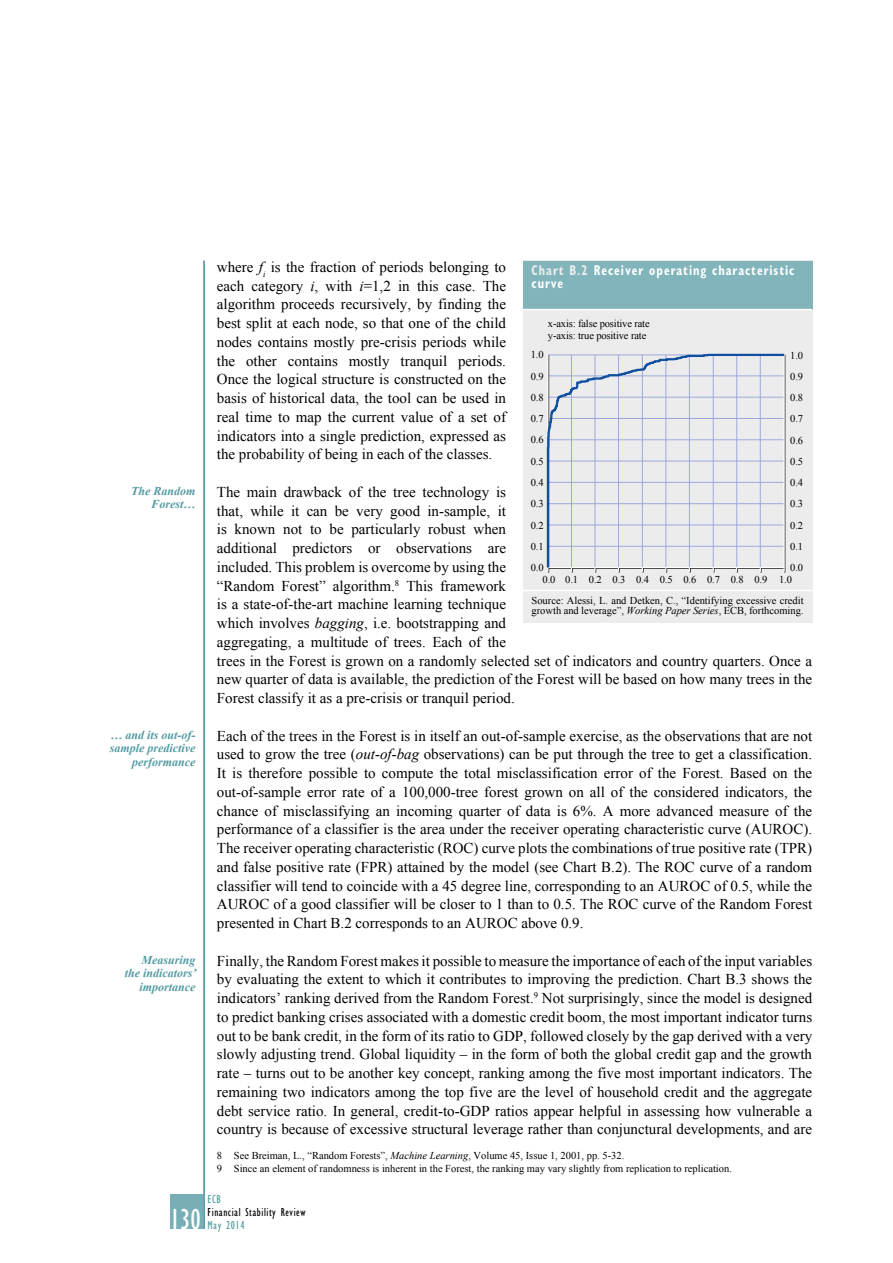
<style>
.page{position:relative;width:893px;height:1263px;background:#fff}
.page>*{position:absolute;margin:0;border:0;box-sizing:border-box;transform-origin:0 0}
.t1{font:condensed 30px "Gill Sans Myriad";color:#fff;scale:.95 1}
.t2{font:15px/18.8px "Times New Roman WGL";color:#000;text-align:justify}
.t3{font:700 condensed 14.25px/13.5px "Gill Sans Myriad";letter-spacing:.08em;color:#fff;scale:.85 1}
.t4{font:italic 700 12px/13.5px "Times New Roman WGL";color:#529aa1;text-align:right}
.t5{font:condensed 12px "Gill Sans Myriad";letter-spacing:.05em;color:#000;scale:.95 1}
.t6{font:condensed 12px "Gill Sans Myriad";letter-spacing:.05em;color:#529aa1;scale:.95 1}
.t7{font:10.5px/21.3px "Times New Roman WGL";color:#000}
.s1{font-style:italic}
.s2{color:#ececec}
</style>
<div class="page">
<div style="left:170px;top:1195px;width:34px;height:34px;background:#78afb6"></div>
<hr style="left:204px;top:261px;width:1px;height:968px;background:#529aa1">
<div style="left:523px;top:261px;width:289px;height:362px;background:#ececec"></div>
<div style="left:523px;top:261px;width:289px;height:49px;background:#81b5bb"></div>
<hr style="left:523px;top:590px;width:289px;height:1px;background:#fff">
<hr style="left:523px;top:309px;width:289px;height:1px;background:#fff">
<svg style="left:546px;top:353px;width:240px;height:217px"></svg>
<p class="t4" style="left:131px;top:484px;width:66px">The Random<br>Forest…</p>
<p class="t4" style="left:110px;top:728px;width:87px">… and its out-of&shy;sample predictive performance</p>
<p class="t4" style="left:125px;top:953px;width:73px">Measuring the indicators’ importance</p>
<p class="t2" style="left:217px;top:257px;width:291px">where <span class="s1">f</span><sub>i</sub> is the fraction of periods belonging to each category <span class="s1">i</span>, with <span class="s1">i</span>=1,2 in this case. The algorithm proceeds recursively, by finding the best split at each node, so that one of the child nodes contains mostly pre-crisis periods while the other contains mostly tranquil periods.<br>Once the logical structure is constructed on the basis of historical data, the tool can be used in real time to map the current value of a set of indicators into a single prediction, expressed as the probability of being in each of the classes.</p>
<p class="t2" style="left:217px;top:482px;width:597px;text-align:left">The main drawback of the tree technology is<br>that, while it can be very good in-sample, it<br>is known not to be particularly robust when<br>additional predictors or observations are<br>included. This problem is overcome by using the<br>“Random Forest” algorithm.<sup>8</sup> This framework<br>is a state-of-the-art machine learning technique<br>which involves <span class="s1">bagging</span>, i.e. bootstrapping and<br>aggregating, a multitude of trees. Each of the<br>trees in the Forest is grown on a randomly selected set of indicators and country quarters. Once a new quarter of data is available, the prediction of the Forest will be based on how many trees in the Forest classify it as a pre-crisis or tranquil period.</p>
<p class="t2" style="left:217px;top:726px;width:597px">Each of the trees in the Forest is in itself an out-of-sample exercise, as the observations that are not used to grow the tree (<span class="s1">out-of-bag</span> observations) can be put through the tree to get a classification.<br>It is therefore possible to compute the total misclassification error of the Forest. Based on the out-of-sample error rate of a 100,000-tree forest grown on all of the considered indicators, the chance of misclassifying an incoming quarter of data is 6%. A more advanced measure of the performance of a classifier is the area under the receiver operating characteristic curve (AUROC).<br>The receiver operating characteristic (ROC) curve plots the combinations of true positive rate (TPR) and false positive rate (FPR) attained by the model (see Chart B.2). The ROC curve of a random classifier will tend to coincide with a 45 degree line, corresponding to an AUROC of 0.5, while the AUROC of a good classifier will be closer to 1 than to 0.5. The ROC curve of the Random Forest presented in Chart B.2 corresponds to an AUROC above 0.9.</p>
<p class="t2" style="left:217px;top:951px;width:597px">Finally, the Random Forest makes it possible to measure the importance of each of the input variables by evaluating the extent to which it contributes to improving the prediction. Chart B.3 shows the indicators’ ranking derived from the Random Forest.<sup>9</sup> Not surprisingly, since the model is designed to predict banking crises associated with a domestic credit boom, the most important indicator turns out to be bank credit, in the form of its ratio to GDP, followed closely by the gap derived with a very slowly adjusting trend. Global liquidity – in the form of both the global credit gap and the growth rate – turns out to be another key concept, ranking among the five most important indicators. The remaining two indicators among the top five are the level of household credit and the aggregate debt service ratio. In general, credit-to-GDP ratios appear helpful in assessing how vulnerable a country is because of excessive structural leverage rather than conjunctural developments, and are</p>
<p class="t7" style="left:217px;top:1149px;width:517px;line-height:12.8px">8 See Breiman, L., “Random Forests”, <span class="s1">Machine Learning</span>, Volume 45, Issue 1, 2001, pp. 5-32.<br>9 Since an element of randomness is inherent in the Forest, the ranking may vary slightly from replication to replication.</p>
<p class="t3" style="left:531px;top:263px;width:311px"><span class="s2">Chart B.2</span> Receiver operating characteristic curve</p>
<p class="t7" style="left:548px;top:317px;width:103px;line-height:12px">x-axis: false positive rate y-axis: true positive rate</p>
<p class="t7" style="left:531px;top:344px;width:14px;text-align:justify">1.0<br>0.9<br>0.8<br>0.7<br>0.6<br>0.5<br>0.4<br>0.3<br>0.2<br>0.1<br>0.0</p>
<p class="t7" style="left:790px;top:344px;width:14px;text-align:justify">1.0<br>0.9<br>0.8<br>0.7<br>0.6<br>0.5<br>0.4<br>0.3<br>0.2<br>0.1<br>0.0</p>
<p class="t7" style="left:543px;top:568px;width:251px">0.0 0.1 0.2 0.3 0.4 0.5 0.6 0.7 0.8 0.9 1.0</p>
<p class="t7" style="left:531px;top:595px;width:274px;line-height:10.5px">Source: Alessi, L. and Detken, C., “Identifying excessive credit growth and leverage”, <span class="s1">Working Paper Series</span>, ECB, forthcoming.</p>
<h1 class="t1" style="left:170px;top:1201px;width:34px">130</h1>
<h1 class="t1" style="left:185px;top:1201px;width:12px">0</h1>
<p class="t6" style="left:207px;top:1192px;width:16px">ECB</p>
<p class="t5" style="left:207px;top:1205px;width:105px">Financial Stability Review</p>
<p class="t6" style="left:207px;top:1218px;width:40px">May 2014</p>
</div>
